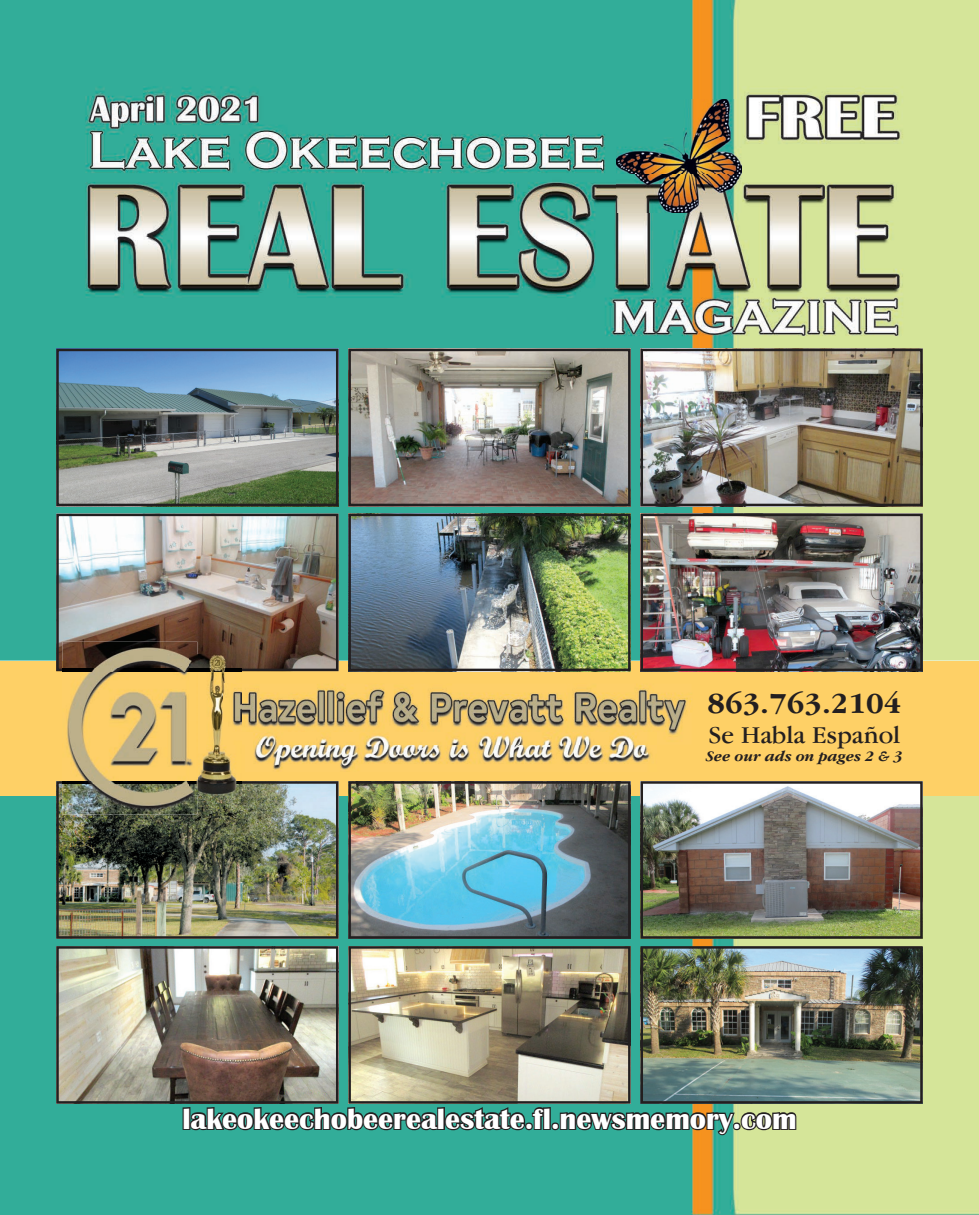
<style>
.page{position:relative;width:979px;height:1215px;background:#fff}
.page>*{position:absolute;margin:0;border:0;box-sizing:border-box;transform-origin:0 0}
.t1{font:700 30px "Britannic";color:#fff}
.t2{font:700 30px "Garamond IT Cby BT";color:#231f20}
.t3{font:25px "Garamond IT Cby BT";color:#231f20}
.t4{font:italic 700 15px "Garamond IT Cby BT";color:#231f20}
</style>
<div class="page">
<img style="left:0;top:0;width:979px;height:1215px">
<div style="left:0;top:661px;width:979px;height:135px;background:#fed066"></div>
<img style="left:640px;top:349px;width:282px;height:157px">
<img style="left:640px;top:781px;width:282px;height:158px">
<img style="left:640px;top:514px;width:282px;height:157px">
<img style="left:348px;top:349px;width:282px;height:157px">
<img style="left:348px;top:781px;width:282px;height:158px">
<img style="left:348px;top:514px;width:282px;height:157px">
<img style="left:56px;top:349px;width:282px;height:157px">
<img style="left:56px;top:946px;width:866px;height:190px">
<img style="left:233px;top:685px;width:458px;height:50px">
<img style="left:245px;top:732px;width:411px;height:38px">
<img style="left:62px;top:671px;width:128px;height:110px">
<img style="left:197px;top:671px;width:44px;height:37px">
<img style="left:211px;top:708px;width:12px;height:37px">
<img style="left:197px;top:745px;width:40px;height:36px">
<img style="left:190px;top:671px;width:7px;height:110px">
<img style="left:56px;top:781px;width:282px;height:158px">
<img style="left:56px;top:514px;width:282px;height:157px">
<img style="left:616px;top:99px;width:125px;height:114px">
<p class="t2" style="left:707px;top:687px;width:196px">863.763.2104</p>
<p class="t3" style="left:708px;top:720px;width:193px">Se Habla Español</p>
<p class="t4" style="left:706px;top:747px;width:199px">See our ads on pages 2 &amp; 3</p>
<p class="t1" style="left:182px;top:1102px;width:616px">lakeokeechobeerealestate.fl.newsmemory.com</p>
</div>
